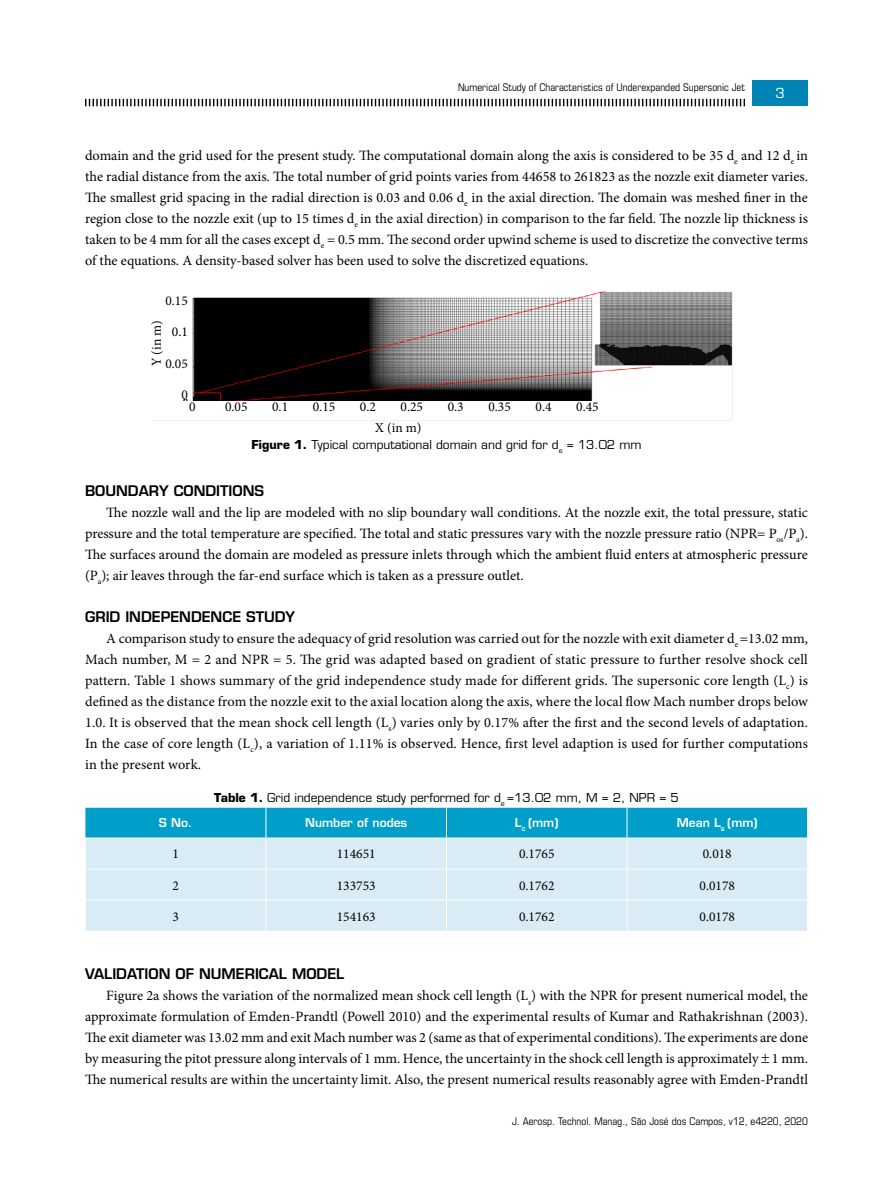
<style>
.page{position:relative;width:893px;height:1191px;background:#fff}
.page>*{position:absolute;margin:0;border:0;box-sizing:border-box;transform-origin:0 0}
.z13_texto{font:14.25px/21px "Minion Pro";color:#000;text-align:justify}
.z19_sub__2{font:600 14.25px "Eurostile LT Std";color:#000}
.z23_tabelas_txt{font:13.5px "Minion Pro";color:#000}
.t1{font:13.5px "Eurostile LT Std";color:#fff}
.z22_figuras_tabelas{font:12px "Eurostile LT Std";color:#000}
.z24_tabelas_cab{font:600 12px "Eurostile LT Std";color:#fff}
.t2{font:condensed 10.5px "Eurostile LT Std";color:#000}
.s1{font-weight:700}
</style>
<div class="page">
<svg style="left:85px;top:99px;width:660px;height:7px"></svg>
<div style="left:753px;top:81px;width:55px;height:25px;background:#0084b6"></div>
<img style="left:153px;top:291px;width:580px;height:130px">
<div style="left:159px;top:295px;width:29px;height:104px;background:#fff"></div>
<div style="left:179px;top:401px;width:421px;height:17px;background:#fff"></div>
<div style="left:151px;top:320px;width:10px;height:46px;background:#fff"></div>
<div style="left:85px;top:807px;width:722px;height:30px;background:#009fc9"></div>
<div style="left:86px;top:838px;width:721px;height:93px;background:#d9ebf5"></div>
<hr style="left:266px;top:807px;width:1px;height:30px;background:#fff">
<hr style="left:446px;top:807px;width:1px;height:30px;background:#fff">
<hr style="left:627px;top:807px;width:1px;height:30px;background:#fff">
<hr style="left:266px;top:838px;width:1px;height:30px;background:#fff">
<hr style="left:446px;top:838px;width:1px;height:30px;background:#fff">
<hr style="left:627px;top:838px;width:1px;height:30px;background:#fff">
<hr style="left:85px;top:868px;width:181px;height:1px;background:#fff">
<hr style="left:266px;top:868px;width:180px;height:1px;background:#fff">
<hr style="left:266px;top:869px;width:1px;height:30px;background:#fff">
<hr style="left:446px;top:868px;width:181px;height:1px;background:#fff">
<hr style="left:446px;top:869px;width:1px;height:30px;background:#fff">
<hr style="left:627px;top:868px;width:181px;height:1px;background:#fff">
<hr style="left:627px;top:869px;width:1px;height:30px;background:#fff">
<hr style="left:85px;top:899px;width:181px;height:1px;background:#fff">
<hr style="left:266px;top:899px;width:180px;height:1px;background:#fff">
<hr style="left:266px;top:900px;width:1px;height:31px;background:#fff">
<hr style="left:446px;top:899px;width:181px;height:1px;background:#fff">
<hr style="left:446px;top:900px;width:1px;height:31px;background:#fff">
<hr style="left:627px;top:899px;width:181px;height:1px;background:#fff">
<hr style="left:627px;top:900px;width:1px;height:31px;background:#fff">
<p class="t2" style="left:458px;top:81px;width:288px">Numerical Study of Characteristics of Underexpanded Supersonic Jet</p>
<p class="t1" style="left:776px;top:85px;width:11px">3</p>
<p class="z13_texto" style="left:85px;top:144px;width:724px">domain and the grid used for the present study. The computational domain along the axis is considered to be 35 d<sub>e</sub> and 12 d<sub>e</sub> in the radial distance from the axis. The total number of grid points varies from 44658 to 261823 as the nozzle exit diameter varies.<br>The smallest grid spacing in the radial direction is 0.03 and 0.06 d<sub>e</sub> in the axial direction. The domain was meshed finer in the region close to the nozzle exit (up to 15 times d<sub>e</sub> in the axial direction) in comparison to the far field. The nozzle lip thickness is taken to be 4 mm for all the cases except d<sub>e</sub> = 0.5 mm. The second order upwind scheme is used to discretize the convective terms of the equations. A density-based solver has been used to solve the discretized equations.</p>
<p class="z23_tabelas_txt" style="left:165px;top:291px;width:24px">0.15</p>
<p class="z23_tabelas_txt" style="left:172px;top:323px;width:18px">0.1</p>
<p class="z23_tabelas_txt" style="left:165px;top:354px;width:24px">0.05</p>
<p class="z23_tabelas_txt" style="left:181px;top:386px;width:8px">0</p>
<p class="z23_tabelas_txt" style="left:189px;top:398px;width:8px">0</p>
<p class="z23_tabelas_txt" style="left:225px;top:398px;width:24px">0.05</p>
<p class="z23_tabelas_txt" style="left:272px;top:398px;width:18px">0.1</p>
<p class="z23_tabelas_txt" style="left:313px;top:398px;width:24px">0.15</p>
<p class="z23_tabelas_txt" style="left:360px;top:398px;width:18px">0.2</p>
<p class="z23_tabelas_txt" style="left:401px;top:398px;width:24px">0.25</p>
<p class="z23_tabelas_txt" style="left:448px;top:398px;width:18px">0.3</p>
<p class="z23_tabelas_txt" style="left:488px;top:398px;width:24px">0.35</p>
<p class="z23_tabelas_txt" style="left:535px;top:398px;width:18px">0.4</p>
<p class="z23_tabelas_txt" style="left:576px;top:398px;width:24px">0.45</p>
<p class="z23_tabelas_txt" style="left:147px;top:366px;width:48px;rotate:-90deg">Y (in m)</p>
<p class="z23_tabelas_txt" style="left:375px;top:419px;width:48px">X (in m)</p>
<p class="z22_figuras_tabelas" style="left:252px;top:437px;width:391px"><span class="s1">Figure 1.</span> Typical computational domain and grid for d<sub>e</sub> = 13.02 mm</p>
<p class="z19_sub__2" style="left:85px;top:481px;width:181px">BOUNDARY CONDITIONS</p>
<p class="z13_texto" style="left:85px;top:501px;width:724px;text-indent:21px">The nozzle wall and the lip are modeled with no slip boundary wall conditions. At the nozzle exit, the total pressure, static pressure and the total temperature are specified. The total and static pressures vary with the nozzle pressure ratio (NPR= P<sub>os</sub>/P<sub>a</sub>).<br>The surfaces around the domain are modeled as pressure inlets through which the ambient fluid enters at atmospheric pressure (P<sub>a</sub>); air leaves through the far-end surface which is taken as a pressure outlet.</p>
<p class="z19_sub__2" style="left:85px;top:607px;width:212px">GRID INDEPENDENCE STUDY</p>
<p class="z13_texto" style="left:85px;top:627px;width:724px;text-indent:21px">A comparison study to ensure the adequacy of grid resolution was carried out for the nozzle with exit diameter d<sub>e</sub> =13.02 mm, Mach number, M = 2 and NPR = 5. The grid was adapted based on gradient of static pressure to further resolve shock cell pattern. Table 1 shows summary of the grid independence study made for different grids. The supersonic core length (L<sub>c</sub>) is defined as the distance from the nozzle exit to the axial location along the axis, where the local flow Mach number drops below 1.0. It is observed that the mean shock cell length (L<sub>s</sub>) varies only by 0.17% after the first and the second levels of adaptation.<br>In the case of core length (L<sub>c</sub>), a variation of 1.11% is observed. Hence, first level adaption is used for further computations in the present work.</p>
<p class="z22_figuras_tabelas" style="left:214px;top:790px;width:466px"><span class="s1">Table 1.</span> Grid independence study performed for d<sub>e</sub> =13.02 mm, M = 2, NPR = 5</p>
<p class="z24_tabelas_cab" style="left:159px;top:815px;width:35px">S No.</p>
<p class="z24_tabelas_cab" style="left:305px;top:815px;width:104px">Number of nodes</p>
<p class="z24_tabelas_cab" style="left:515px;top:815px;width:45px">L<sub>c</sub> (mm)</p>
<p class="z24_tabelas_cab" style="left:677px;top:815px;width:83px">Mean L<sub>s</sub> (mm)</p>
<p class="z23_tabelas_txt" style="left:172px;top:845px;width:8px">1</p>
<p class="z23_tabelas_txt" style="left:337px;top:845px;width:40px">114651</p>
<p class="z23_tabelas_txt" style="left:519px;top:845px;width:37px">0.1765</p>
<p class="z23_tabelas_txt" style="left:703px;top:845px;width:30px">0.018</p>
<p class="z23_tabelas_txt" style="left:172px;top:876px;width:8px">2</p>
<p class="z23_tabelas_txt" style="left:337px;top:876px;width:40px">133753</p>
<p class="z23_tabelas_txt" style="left:519px;top:876px;width:37px">0.1762</p>
<p class="z23_tabelas_txt" style="left:699px;top:876px;width:37px">0.0178</p>
<p class="z23_tabelas_txt" style="left:172px;top:907px;width:8px">3</p>
<p class="z23_tabelas_txt" style="left:337px;top:907px;width:40px">154163</p>
<p class="z23_tabelas_txt" style="left:519px;top:907px;width:37px">0.1762</p>
<p class="z23_tabelas_txt" style="left:699px;top:907px;width:37px">0.0178</p>
<p class="z19_sub__2" style="left:85px;top:964px;width:261px">VALIDATION OF NUMERICAL MODEL</p>
<p class="z13_texto" style="left:85px;top:984px;width:724px;text-indent:21px">Figure 2a shows the variation of the normalized mean shock cell length (L<sub>s</sub>) with the NPR for present numerical model, the approximate formulation of Emden-Prandtl (Powell 2010) and the experimental results of Kumar and Rathakrishnan (2003).<br>The exit diameter was 13.02 mm and exit Mach number was 2 (same as that of experimental conditions). The experiments are done by measuring the pitot pressure along intervals of 1 mm. Hence, the uncertainty in the shock cell length is approximately 1 mm.<br>The numerical results are within the uncertainty limit. Also, the present numerical results reasonably agree with Emden-Prandtl</p>
<p class="t2" style="left:512px;top:1114px;width:297px">J. Aerosp. Technol. Manag., São José dos Campos, v12, e4220, 2020</p>
</div>
